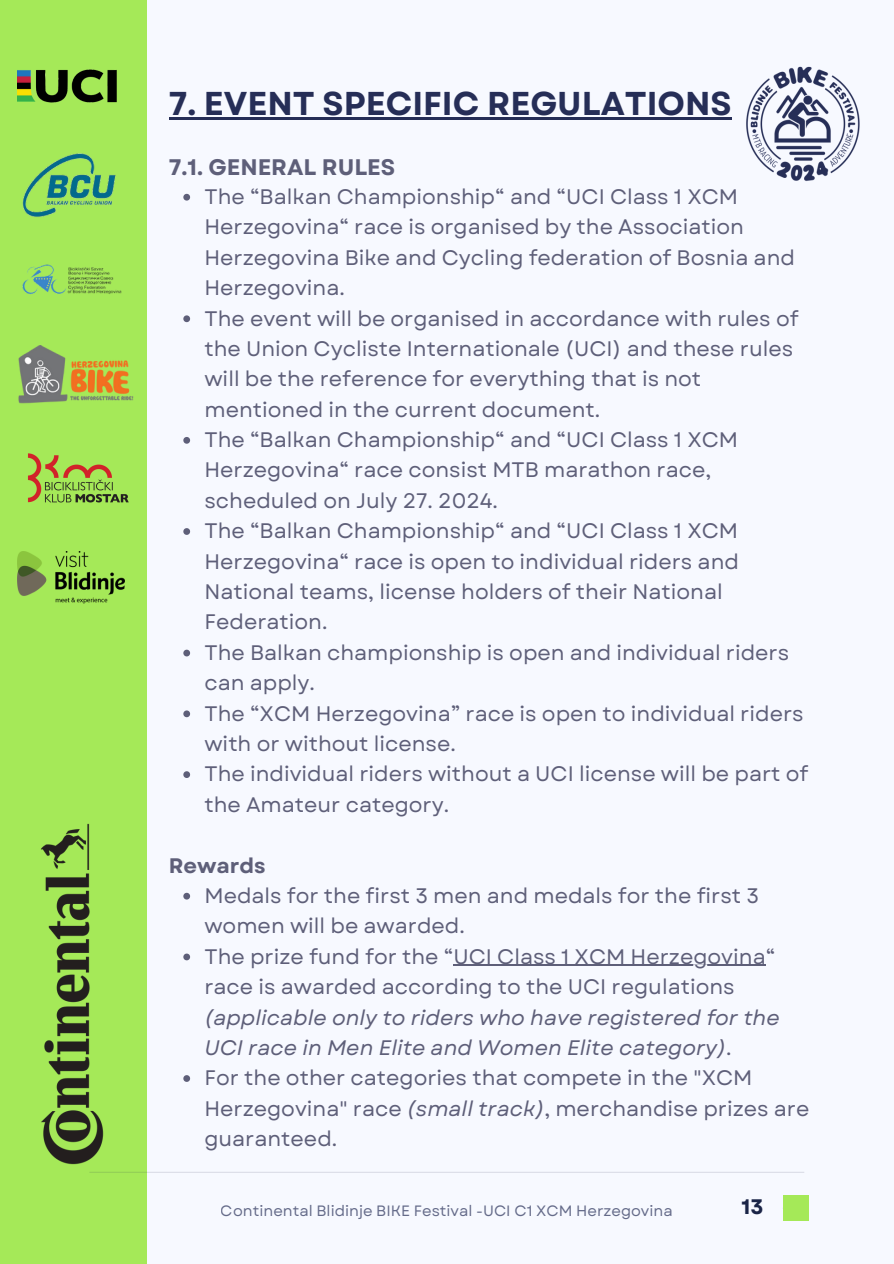
<style>
.page{position:relative;width:894px;height:1264px;background:#fff}
.page>*{position:absolute;margin:0;border:0;box-sizing:border-box;transform-origin:0 0}
.t1{font:700 33px "Garet";color:#262e57}
.t2{font:700 22.5px "Garet";color:#5e5f79}
.t3{font:21px/30.3px "Garet";color:#5e5f79}
.t4{font:italic 21px/30.3px "Garet";color:#5e5f79}
.t5{font:700 21px "Garet";color:#5e5f79}
.t6{font:700 21px "Garet";color:#1a2447}
.t7{font:15px "Garet";color:#262e57}
.s1{font-style:normal}
.s2{font-style:italic}
</style>
<div class="page">
<div style="left:0;top:0;width:893px;height:1263px;background:#f7f9ff"></div>
<div style="left:782px;top:1195px;width:26px;height:25px;background:#a5e958"></div>
<div style="left:0;top:0;width:147px;height:1263px;background:#a5e958"></div>
<img style="left:18px;top:69px;width:99px;height:34px">
<hr style="left:89px;top:1171px;width:715px;height:1px;background:#1a2447">
<hr style="left:169px;top:117px;width:562px;height:3px;background:#262e57">
<img style="left:746px;top:66px;width:114px;height:115px">
<img style="left:28px;top:453px;width:101px;height:50px">
<svg style="left:183px;top:194px;width:7px;height:6px"></svg>
<svg style="left:183px;top:315px;width:7px;height:7px"></svg>
<svg style="left:183px;top:437px;width:7px;height:6px"></svg>
<svg style="left:183px;top:528px;width:7px;height:7px"></svg>
<svg style="left:183px;top:649px;width:7px;height:7px"></svg>
<svg style="left:183px;top:710px;width:7px;height:7px"></svg>
<svg style="left:183px;top:771px;width:7px;height:7px"></svg>
<svg style="left:183px;top:892px;width:7px;height:7px"></svg>
<svg style="left:183px;top:953px;width:7px;height:7px"></svg>
<hr style="left:453px;top:964px;width:312px;height:1px;background:#5e5f79">
<svg style="left:183px;top:1075px;width:7px;height:6px"></svg>
<img style="left:40px;top:823px;width:132px;height:349px">
<img style="left:22px;top:264px;width:100px;height:30px">
<img style="left:22px;top:153px;width:94px;height:64px">
<img style="left:18px;top:346px;width:116px;height:58px">
<img style="left:18px;top:552px;width:106px;height:51px">
<p class="t1" style="left:169px;top:80px;width:564px">7. EVENT SPECIFIC REGULATIONS</p>
<p class="t2" style="left:169px;top:151px;width:228px">7.1. GENERAL RULES</p>
<p class="t3" style="left:204px;top:181px;width:592px">The “Balkan Championship“ and “UCI Class 1 XCM Herzegovina“ race is organised by the Association Herzegovina Bike and Cycling federation of Bosnia and Herzegovina.</p>
<p class="t3" style="left:204px;top:303px;width:595px">The event will be organised in accordance with rules of the Union Cycliste Internationale (UCI) and these rules will be the reference for everything that is not mentioned in the current document.</p>
<p class="t3" style="left:204px;top:424px;width:535px">The “Balkan Championship“ and “UCI Class 1 XCM<br>Herzegovina“ race consist MTB marathon race, scheduled on July 27. 2024.</p>
<p class="t3" style="left:204px;top:516px;width:536px">The “Balkan Championship“ and “UCI Class 1 XCM Herzegovina“ race is open to individual riders and National teams, license holders of their National Federation.</p>
<h1 class="t3" style="left:204px;top:637px;width:586px">The Balkan championship is open and individual riders can apply.</h1>
<h2 class="t3" style="left:204px;top:698px;width:600px">The “XCM Herzegovina” race is open to individual riders with or without license.</h2>
<p class="t3" style="left:204px;top:759px;width:605px">The individual riders without a UCI license will be part of the Amateur category.</p>
<p class="t5" style="left:169px;top:850px;width:99px">Rewards</p>
<p class="t3" style="left:204px;top:880px;width:556px">Medals for the first 3 men and medals for the first 3 women will be awarded.</p>
<p class="t3" style="left:204px;top:941px;width:572px">The prize fund for the “UCI Class 1 XCM Herzegovina“</p>
<p class="t4" style="left:204px;top:971px;width:576px"><span class="s1">race is awarded according to the UCI regulations </span>(applicable only to riders who have registered for the UCI race in Men Elite and Women Elite category)<span class="s1">.<br>For the other categories that compete in the "XCM</span></p>
<p class="t3" style="left:204px;top:1093px;width:606px">Herzegovina" race <span class="s2">(small track)</span>, merchandise prizes are guaranteed.</p>
<p class="t7" style="left:221px;top:1199px;width:453px">Continental Blidinje BIKE Festival -UCI C1 XCM Herzegovina</p>
<p class="t6" style="left:741px;top:1191px;width:24px">13</p>
</div>
